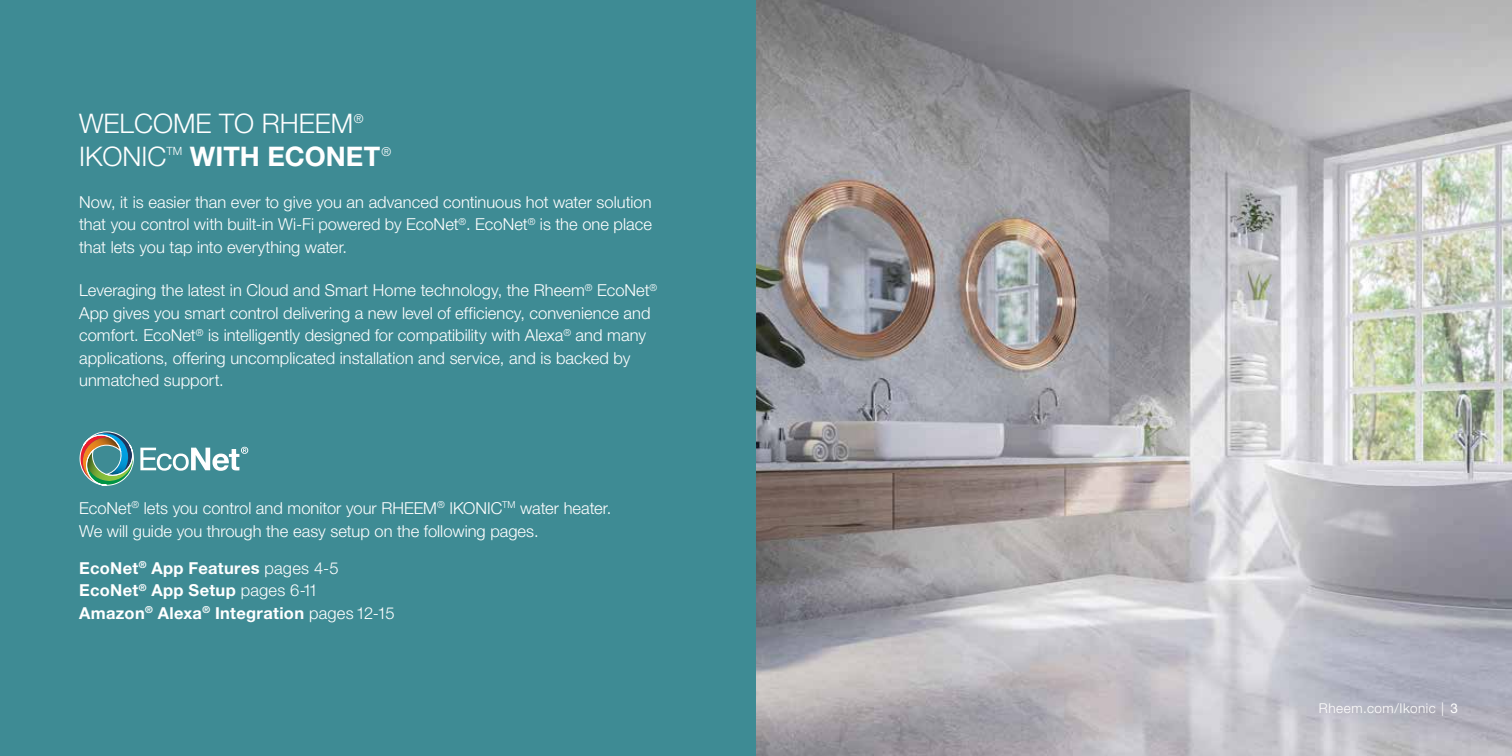
<style>
.page{position:relative;width:1512px;height:756px;background:#fff}
.page>*{position:absolute;margin:0;border:0;box-sizing:border-box;transform-origin:0 0}
.t1{font:300 27px/32.4px "Rheem Sans";color:#fff}
.t2{font:700 27px "Rheem Sans";color:#fff}
.t3{font:300 16.5px/22.5px "Rheem Sans";color:#fff}
.t4{font:700 16.5px/22.5px "Rheem Sans";letter-spacing:.02em;color:#fff}
.t5{font:300 13.5px "Rheem Sans";letter-spacing:.04em;color:#fff}
.t6{font:300 11.4px "Rheem Sans";color:#fff}
.s1{font-weight:300}
.s2{font-weight:400}
</style>
<div class="page">
<div style="left:0;top:0;width:756px;height:756px;background:#3e8b94"></div>
<img style="left:756px;top:0;width:756px;height:756px">
<svg style="left:80px;top:431px;width:168px;height:55px"></svg>
<h1 class="t1" style="left:79px;top:109px;width:286px">WELCOME TO RHEEM<sup>®<br></sup>IKONIC</h1>
<p class="t6" style="left:167px;top:144px;width:17px">TM</p>
<h1 class="t2" style="left:190px;top:139px;width:203px">WITH ECONET<sup>®</sup></h1>
<p class="t3" style="left:79px;top:191px;width:574px;text-align:justify">Now, it is easier than ever to give you an advanced continuous hot water solution that you control with built-in Wi-Fi powered by EcoNet<sup>®</sup>. EcoNet<sup>®</sup> is the one place that lets you tap into everything water.</p>
<p class="t3" style="left:79px;top:280px;width:580px">Leveraging the latest in Cloud and Smart Home technology, the Rheem<sup>®</sup> EcoNet<sup>® </sup>App gives you smart control delivering a new level of efficiency, convenience and comfort. EcoNet<sup>®</sup> is intelligently designed for compatibility with Alexa<sup>®</sup> and many applications, offering uncomplicated installation and service, and is backed by unmatched support.</p>
<p class="t3" style="left:79px;top:497px;width:534px;line-height:23.2px">EcoNet<sup>®</sup> lets you control and monitor your RHEEM<sup>®</sup> IKONIC<sup>TM</sup> water heater.<br>We will guide you through the easy setup on the following pages.</p>
<p class="t4" style="left:79px;top:556px;width:317px">EcoNet<sup>®</sup> App Features <span class="s1">pages 4-5<br></span>EcoNet<sup>®</sup> App Setup <span class="s1">pages 6-11<br></span>Amazon<sup>®</sup> Alexa<sup>®</sup> Integration <span class="s1">pages 12-15</span></p>
<p class="t5" style="left:1319px;top:700px;width:141px">Rheem.com/Ikonic | <span class="s2">3</span></p>
</div>
